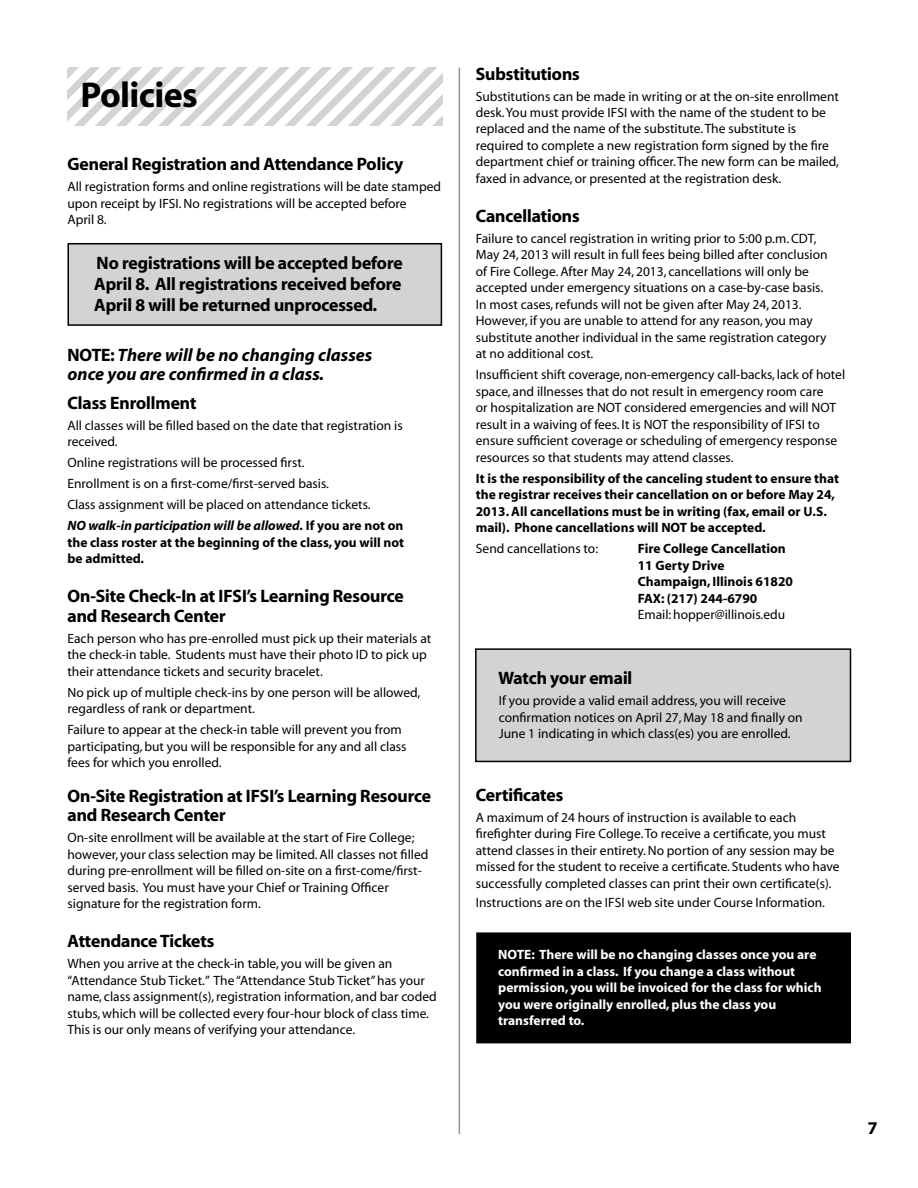
<style>
.page{position:relative;width:918px;height:1188px;background:#fff}
.page>*{position:absolute;margin:0;border:0;box-sizing:border-box;transform-origin:0 0}
.t1{font:36px "Myriad Headline";color:#000}
.t2{font:18px/21px "Myriad Headline";color:#000}
.t3{font:italic 700 18px/19.5px "Myriad";color:#000}
.t4{font:13.5px/16.5px "Myriad";color:#000}
.t5{font:700 13.5px/16.5px "Myriad";color:#000}
.t6{font:700 13.5px/16.5px "Myriad";color:#fff}
.s1{font-family:"Myriad Headline";font-weight:400;font-style:normal}
.s2{font-weight:700;font-style:italic}
.s3{font-weight:700}
</style>
<div class="page">
<div style="left:476px;top:649px;width:374px;height:112px;background:#d1d3d4"></div>
<div style="left:475px;top:648px;width:376px;height:114px;border:2px solid #000"></div>
<div style="left:68px;top:244px;width:373px;height:81px;background:#d1d3d4"></div>
<div style="left:68px;top:243px;width:374px;height:83px;border:2px solid #000"></div>
<svg style="left:68px;top:68px;width:375px;height:57px"></svg>
<div style="left:477px;top:933px;width:373px;height:110px;background:#000"></div>
<div style="left:476px;top:932px;width:375px;height:111px;border:2px solid #000"></div>
<hr style="left:459px;top:68px;width:1px;height:1066px;background:#939598">
<h1 class="t1" style="left:81px;top:77px;width:118px">Policies</h1>
<h2 class="t2" style="left:68px;top:154px;width:337px">General Registration and Attendance Policy</h2>
<p class="t4" style="left:68px;top:179px;width:375px">All registration forms and online registrations will be date stamped upon receipt by IFSI. No registrations will be accepted before<br>April 8.</p>
<h2 class="t2" style="left:94px;top:253px;width:310px;text-align:justify">No registrations will be accepted before April 8. All registrations received before April 8 will be returned unprocessed.</h2>
<h2 class="t3" style="left:68px;top:346px;width:306px"><span class="s1">NOTE:</span> There will be no changing classes once you are confirmed in a class.</h2>
<h2 class="t2" style="left:68px;top:393px;width:130px">Class Enrollment</h2>
<p class="t4" style="left:68px;top:418px;width:337px">All classes will be filled based on the date that registration is received.</p>
<p class="t4" style="left:68px;top:453px;width:338px;line-height:21px">Online registrations will be processed first.<br>Enrollment is on a first-come/first-served basis.<br>Class assignment will be placed on attendance tickets.<br><span class="s2">NO walk-in participation will be allowed.</span> <span class="s3">If you are not on</span></p>
<p class="t5" style="left:68px;top:535px;width:338px">the class roster at the beginning of the class, you will not be admitted.</p>
<h2 class="t2" style="left:68px;top:587px;width:338px;line-height:19.5px">On-Site Check-In at IFSI’s Learning Resource and Research Center</h2>
<p class="t4" style="left:68px;top:631px;width:365px">Each person who has pre-enrolled must pick up their materials at the check-in table. Students must have their photo ID to pick up their attendance tickets and security bracelet.</p>
<p class="t4" style="left:68px;top:685px;width:354px">No pick up of multiple check-ins by one person will be allowed, regardless of rank or department.</p>
<p class="t4" style="left:68px;top:722px;width:341px">Failure to appear at the check-in table will prevent you from participating, but you will be responsible for any and all class fees for which you enrolled.</p>
<h2 class="t2" style="left:68px;top:787px;width:365px;line-height:19.5px">On-Site Registration at IFSI’s Learning Resource and Research Center</h2>
<p class="t4" style="left:68px;top:830px;width:362px">On-site enrollment will be available at the start of Fire College; however, your class selection may be limited. All classes not filled during pre-enrollment will be filled on-site on a first-come/first&shy;served basis. You must have your Chief or Training Officer signature for the registration form.</p>
<h2 class="t2" style="left:68px;top:931px;width:148px">Attendance Tickets</h2>
<p class="t4" style="left:68px;top:956px;width:371px">When you arrive at the check-in table, you will be given an “Attendance Stub Ticket.” The “Attendance Stub Ticket” has your name, class assignment(s), registration information, and bar coded stubs, which will be collected every four-hour block of class time.<br>This is our only means of verifying your attendance.</p>
<h2 class="t2" style="left:476px;top:64px;width:105px">Substitutions</h2>
<p class="t4" style="left:476px;top:88px;width:365px">Substitutions can be made in writing or at the on-site enrollment desk. You must provide IFSI with the name of the student to be replaced and the name of the substitute. The substitute is required to complete a new registration form signed by the fire department chief or training officer. The new form can be mailed, faxed in advance, or presented at the registration desk.</p>
<h2 class="t2" style="left:476px;top:206px;width:105px">Cancellations</h2>
<p class="t4" style="left:476px;top:231px;width:353px">Failure to cancel registration in writing prior to 5:00 p.m. CDT, May 24, 2013 will result in full fees being billed after conclusion of Fire College. After May 24, 2013, cancellations will only be accepted under emergency situations on a case-by-case basis.<br>In most cases, refunds will not be given after May 24, 2013.<br>However, if you are unable to attend for any reason, you may substitute another individual in the same registration category at no additional cost.</p>
<p class="t4" style="left:476px;top:367px;width:371px">Insufficient shift coverage, non-emergency call-backs, lack of hotel space, and illnesses that do not result in emergency room care<br>or hospitalization are NOT considered emergencies and will NOT result in a waiving of fees. It is NOT the responsibility of IFSI to ensure sufficient coverage or scheduling of emergency response resources so that students may attend classes.</p>
<p class="t5" style="left:476px;top:471px;width:365px">It is the responsibility of the canceling student to ensure that the registrar receives their cancellation on or before May 24, 2013. All cancellations must be in writing (fax, email or U.S. mail). Phone cancellations will NOT be accepted.</p>
<p class="t4" style="left:476px;top:541px;width:124px">Send cancellations to:</p>
<p class="t5" style="left:638px;top:541px;width:157px">Fire College Cancellation<br>11 Gerty Drive<br>Champaign, Illinois 61820<br>FAX: (217) 244-6790</p>
<p class="t4" style="left:638px;top:607px;width:149px">Email: hopper@illinois.edu</p>
<h2 class="t2" style="left:499px;top:668px;width:135px">Watch your email</h2>
<p class="t4" style="left:499px;top:693px;width:306px">If you provide a valid email address, you will receive confirmation notices on April 27, May 18 and finally on<br>June 1 indicating in which class(es) you are enrolled.</p>
<h2 class="t2" style="left:476px;top:785px;width:89px">Certificates</h2>
<p class="t4" style="left:476px;top:810px;width:365px">A maximum of 24 hours of instruction is available to each firefighter during Fire College. To receive a certificate, you must attend classes in their entirety. No portion of any session may be missed for the student to receive a certificate. Students who have successfully completed classes can print their own certificate(s).</p>
<p class="t4" style="left:476px;top:895px;width:351px">Instructions are on the IFSI web site under Course Information.</p>
<p class="t6" style="left:498px;top:947px;width:325px">NOTE: There will be no changing classes once you are confirmed in a class. If you change a class without permission, you will be invoiced for the class for which you were originally enrolled, plus the class you transferred to.</p>
<h2 class="t2" style="left:868px;top:1118px;width:11px">7</h2>
</div>
